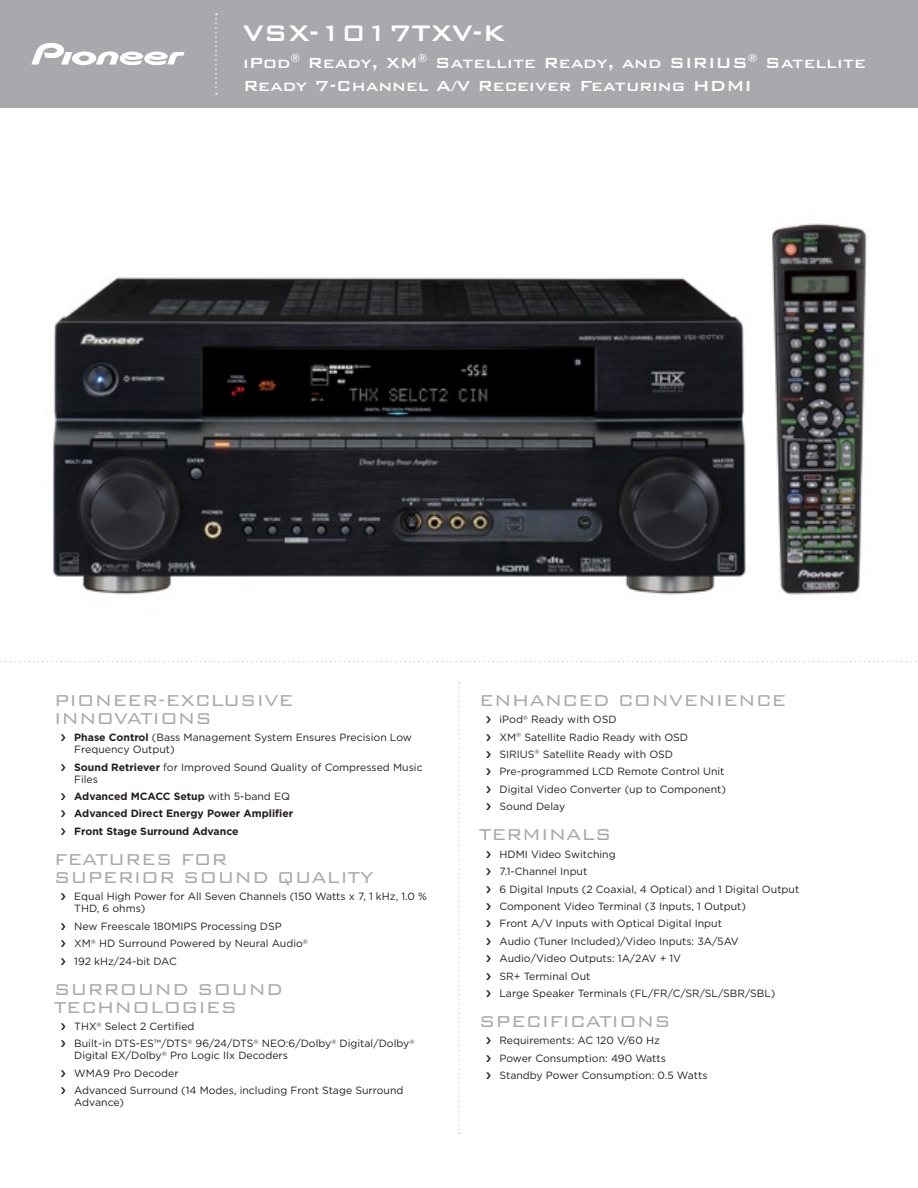
<style>
.page{position:relative;width:918px;height:1188px;background:#fff}
.page>*{position:absolute;margin:0;border:0;box-sizing:border-box;transform-origin:0 0}
.t1{font:500 30px "Bank Gothic BT";color:#fff}
.Pioneer_Subhead{font:300 21px/18px "Bank Gothic BT";color:#a8a9ad}
.t2{font:500 19.5px/22.5px "Bank Gothic BT";color:#fff}
.Main_Text{font:10.5px/12px "Gotham";color:#231f20}
.Main_Text-2{font:700 10.5px "Gotham";color:#231f20}
.s1{font-weight:700}
.s2{font-weight:400}
</style>
<div class="page">
<div style="left:0;top:0;width:918px;height:108px;background:#a8a9ad"></div>
<svg style="left:215px;top:14px;width:2px;height:80px"></svg>
<svg style="left:31px;top:43px;width:154px;height:22px"></svg>
<svg style="left:458px;top:682px;width:2px;height:452px"></svg>
<svg style="left:0;top:661px;width:917px;height:1px"></svg>
<img style="left:52px;top:223px;width:816px;height:372px">
<p class="t1" style="left:243px;top:17px;width:265px">VSX-1017TXV-K</p>
<p class="t2" style="left:243px;top:52px;width:625px">iPod<sup>®</sup> Ready, XM<sup>®</sup> Satellite Ready, and SIRIUS<sup>®</sup> Satellite<br>Ready 7-Channel A/V Receiver Featuring HDMI</p>
<p class="Pioneer_Subhead" style="left:54px;top:691px;width:241px">Pioneer-Exclusive<br>Innovations</p>
<p class="Main_Text" style="left:74px;top:731px;width:339px"><span class="s1">Phase Control</span> (Bass Management System Ensures Precision Low<br>Frequency Output)</p>
<p class="Main_Text" style="left:74px;top:761px;width:350px"><span class="s1">Sound Retriever</span> for Improved Sound Quality of Compressed Music<br>Files</p>
<p class="Main_Text-2" style="left:74px;top:790px;width:217px">Advanced MCACC Setup <span class="s2">with 5-band EQ</span></p>
<p class="Main_Text-2" style="left:74px;top:808px;width:220px">Advanced Direct Energy Power Amplifier</p>
<p class="Main_Text-2" style="left:74px;top:825px;width:166px">Front Stage Surround Advance</p>
<p class="Pioneer_Subhead" style="left:54px;top:850px;width:322px">Features for<br>Superior Sound Quality</p>
<p class="Main_Text" style="left:74px;top:890px;width:354px">Equal High Power for All Seven Channels (150 Watts x 7, 1 kHz, 1.0 %<br>THD, 6 ohms)</p>
<p class="Main_Text" style="left:74px;top:920px;width:209px">New Freescale 180MIPS Processing DSP</p>
<p class="Main_Text" style="left:74px;top:937px;width:235px">XM<sup>®</sup> HD Surround Powered by Neural Audio<sup>®</sup></p>
<p class="Main_Text" style="left:74px;top:955px;width:104px">192 kHz/24-bit DAC</p>
<p class="Pioneer_Subhead" style="left:54px;top:980px;width:231px">Surround Sound<br>Technologies</p>
<p class="Main_Text" style="left:74px;top:1020px;width:122px">THX<sup>®</sup> Select 2 Certified</p>
<p class="Main_Text" style="left:74px;top:1038px;width:342px">Built-in DTS-ES™/DTS<sup>®</sup> 96/24/DTS<sup>®</sup> NEO:6/Dolby<sup>®</sup> Digital/Dolby<sup>®<br></sup>Digital EX/Dolby<sup>®</sup> Pro Logic IIx Decoders</p>
<p class="Main_Text" style="left:74px;top:1067px;width:106px">WMA9 Pro Decoder</p>
<p class="Main_Text" style="left:74px;top:1084px;width:331px">Advanced Surround (14 Modes, including Front Stage Surround<br>Advance)</p>
<p class="Pioneer_Subhead" style="left:479px;top:691px;width:309px">Enhanced Convenience</p>
<p class="Main_Text" style="left:500px;top:713px;width:119px">iPod<sup>®</sup> Ready with OSD</p>
<p class="Main_Text" style="left:500px;top:731px;width:190px">XM<sup>®</sup> Satellite Radio Ready with OSD</p>
<p class="Main_Text" style="left:500px;top:748px;width:175px">SIRIUS<sup>®</sup> Satellite Ready with OSD</p>
<p class="Main_Text" style="left:500px;top:765px;width:227px">Pre-programmed LCD Remote Control Unit</p>
<p class="Main_Text" style="left:500px;top:783px;width:228px">Digital Video Converter (up to Component)</p>
<p class="Main_Text" style="left:500px;top:800px;width:67px">Sound Delay</p>
<p class="Pioneer_Subhead" style="left:479px;top:825px;width:134px">Terminals</p>
<p class="Main_Text" style="left:500px;top:848px;width:118px">HDMI Video Switching</p>
<p class="Main_Text" style="left:500px;top:865px;width:89px">7.1-Channel Input</p>
<p class="Main_Text" style="left:500px;top:883px;width:301px">6 Digital Inputs (2 Coaxial, 4 Optical) and 1 Digital Output</p>
<p class="Main_Text" style="left:500px;top:900px;width:248px">Component Video Terminal (3 Inputs, 1 Output)</p>
<p class="Main_Text" style="left:500px;top:917px;width:224px">Front A/V Inputs with Optical Digital Input</p>
<p class="Main_Text" style="left:500px;top:935px;width:241px">Audio (Tuner Included)/Video Inputs: 3A/5AV</p>
<p class="Main_Text" style="left:500px;top:952px;width:183px">Audio/Video Outputs: 1A/2AV + 1V</p>
<p class="Main_Text" style="left:500px;top:970px;width:92px">SR+ Terminal Out</p>
<p class="Main_Text" style="left:500px;top:987px;width:277px">Large Speaker Terminals (FL/FR/C/SR/SL/SBR/SBL)</p>
<p class="Pioneer_Subhead" style="left:479px;top:1012px;width:193px">Specifications</p>
<p class="Main_Text" style="left:500px;top:1035px;width:162px">Requirements: AC 120 V/60 Hz</p>
<p class="Main_Text" style="left:500px;top:1052px;width:168px">Power Consumption: 490 Watts</p>
<p class="Main_Text" style="left:500px;top:1069px;width:210px">Standby Power Consumption: 0.5 Watts</p>
</div>
